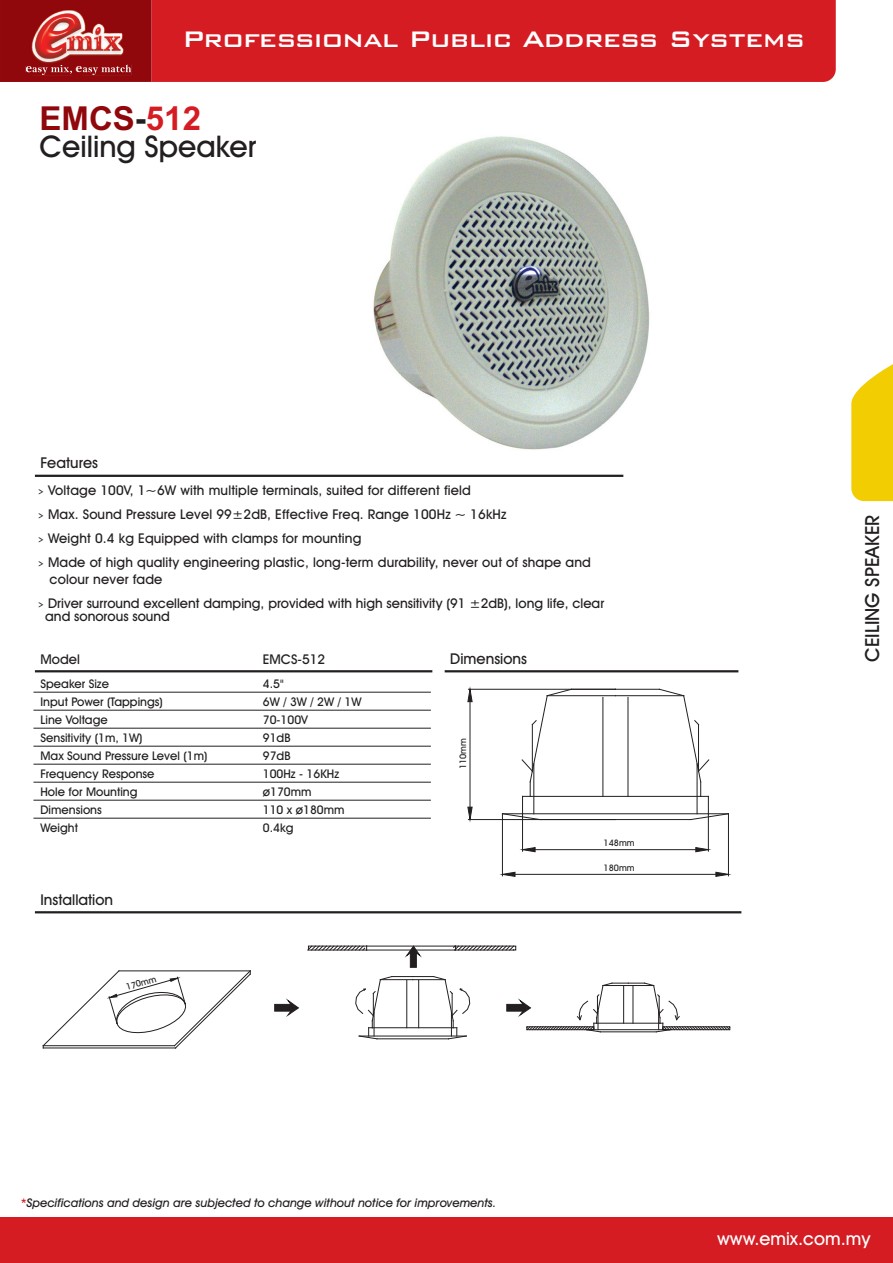
<style>
.page{position:relative;width:893px;height:1263px;background:#fff}
.page>*{position:absolute;margin:0;border:0;box-sizing:border-box;transform-origin:0 0}
.t1{font:700 33px "Arial";color:#90080b}
.t2{font:500 30px "Bank Gothic BT";letter-spacing:-.025em;color:#fff}
.t3{font:500 30px "Avant Garde IT Cby BT";color:#231f20}
.t4{font:500 19.5px "Avant Garde IT Cby BT";color:#231f20}
.t5{font:500 18px "Avant Garde IT Cby BT";color:#fff}
.t6{font:500 15px "Avant Garde IT Cby BT";color:#231f20}
.t7{font:14.25px "Bell MT Bold";color:#fff}
.t8{font:500 13.5px/24px "Avant Garde IT Cby BT";letter-spacing:.01em;color:#231f20}
.t9{font:500 12px/18px "Avant Garde IT Cby BT";color:#231f20}
.t10{font:italic 500 12px "Avant Garde IT Cby BT";color:#231f20}
.t11{font:500 9px "Avant Garde IT Cby BT";color:#231f20}
.s1{color:#231f20}
.s2{color:#d51c23}
.s3{font-family:"Adobe Caslon Pro";font-weight:400}
</style>
<div class="page">
<div style="left:151px;top:0;width:684px;height:82px;background:#d51c23"></div>
<svg style="left:851px;top:364px;width:41px;height:137px;background:#f3d321"></svg>
<div style="left:0;top:1218px;width:892px;height:45px;background:#d51c23"></div>
<svg style="left:0;top:0;width:151px;height:82px;background:#930f12"></svg>
<img style="left:27px;top:7px;width:100px;height:58px">
<hr style="left:35px;top:475px;width:588px;height:2px;background:#231f20">
<hr style="left:35px;top:911px;width:706px;height:2px;background:#231f20">
<hr style="left:444px;top:670px;width:294px;height:2px;background:#231f20">
<hr style="left:35px;top:670px;width:397px;height:2px;background:#231f20">
<hr style="left:33px;top:710px;width:398px;height:1px;background:#231f20">
<hr style="left:33px;top:692px;width:398px;height:1px;background:#231f20">
<hr style="left:33px;top:728px;width:398px;height:1px;background:#231f20">
<hr style="left:33px;top:746px;width:398px;height:1px;background:#231f20">
<hr style="left:33px;top:782px;width:398px;height:1px;background:#231f20">
<hr style="left:33px;top:764px;width:398px;height:1px;background:#231f20">
<hr style="left:33px;top:800px;width:398px;height:1px;background:#231f20">
<hr style="left:33px;top:818px;width:398px;height:1px;background:#231f20">
<hr style="left:366px;top:946px;width:89px;height:1px;background:#231f20">
<hr style="left:366px;top:950px;width:89px;height:1px;background:#231f20">
<div style="left:455px;top:946px;width:61px;height:4px;border:1px solid #231f20"></div>
<svg style="left:307px;top:945px;width:60px;height:6px"></svg>
<svg style="left:452px;top:945px;width:62px;height:6px"></svg>
<svg style="left:407px;top:946px;width:13px;height:21px"></svg>
<svg style="left:275px;top:1000px;width:23px;height:15px"></svg>
<svg style="left:42px;top:970px;width:209px;height:79px"></svg>
<hr style="left:502px;top:813px;width:226px;height:1px;background:#231f20">
<hr style="left:571px;top:689px;width:44px;height:1px;background:#231f20">
<hr style="left:547px;top:695px;width:68px;height:1px;background:#231f20">
<hr style="left:615px;top:689px;width:44px;height:1px;background:#231f20">
<hr style="left:615px;top:695px;width:68px;height:1px;background:#231f20">
<hr style="left:530px;top:796px;width:170px;height:1px;background:#231f20">
<hr style="left:540px;top:819px;width:150px;height:1px;background:#231f20">
<hr style="left:602px;top:697px;width:1px;height:99px;background:#231f20">
<hr style="left:627px;top:697px;width:1px;height:99px;background:#231f20">
<hr style="left:502px;top:815px;width:1px;height:61px;background:#231f20">
<hr style="left:728px;top:815px;width:1px;height:61px;background:#231f20">
<hr style="left:515px;top:874px;width:201px;height:1px;background:#231f20">
<svg style="left:502px;top:872px;width:13px;height:4px"></svg>
<svg style="left:715px;top:872px;width:13px;height:4px"></svg>
<hr style="left:708px;top:815px;width:1px;height:36px;background:#231f20">
<hr style="left:522px;top:815px;width:1px;height:36px;background:#231f20">
<hr style="left:535px;top:849px;width:160px;height:1px;background:#231f20">
<svg style="left:695px;top:848px;width:13px;height:4px"></svg>
<svg style="left:658px;top:688px;width:71px;height:132px"></svg>
<svg style="left:501px;top:688px;width:71px;height:131px"></svg>
<svg style="left:522px;top:848px;width:13px;height:4px"></svg>
<hr style="left:468px;top:819px;width:146px;height:1px;background:#231f20">
<hr style="left:468px;top:689px;width:146px;height:1px;background:#231f20">
<hr style="left:469px;top:702px;width:1px;height:105px;background:#231f20">
<svg style="left:468px;top:807px;width:4px;height:13px"></svg>
<svg style="left:468px;top:689px;width:4px;height:13px"></svg>
<svg style="left:355px;top:976px;width:115px;height:64px"></svg>
<svg style="left:506px;top:982px;width:224px;height:51px"></svg>
<img style="left:373px;top:136px;width:277px;height:314px">
<p class="t7" style="left:76px;top:59px;width:8px">e</p>
<h2 class="t2" style="left:182px;top:26px;width:624px">Professional Public Address Systems</h2>
<h1 class="t1" style="left:40px;top:100px;width:163px">EMCS<span class="s1">-</span><span class="s2">512</span></h1>
<h2 class="t3" style="left:40px;top:136px;width:218px">Ceiling Speaker</h2>
<p class="t6" style="left:41px;top:458px;width:59px">Features</p>
<p class="t8" style="left:38px;top:480px;width:555px"><span class="s3">&gt;</span> Voltage 100V, 1~6W with multiple terminals, suited for different field<br><span class="s3">&gt;</span> Max. Sound Pressure Level 99±2dB, Effective Freq. Range 100Hz ~ 16kHz<br><span class="s3">&gt;</span> Weight 0.4 kg Equipped with clamps for mounting<br><span class="s3">&gt;</span> Made of high quality engineering plastic, long-term durability, never out of shape and</p>
<p class="t8" style="left:38px;top:568px;width:568px;text-indent:12px">colour never fade<br><span class="s3">&gt;</span> Driver surround excellent damping, provided with high sensitivity (91 ±2dB), long life, clear</p>
<p class="t8" style="left:45px;top:606px;width:126px">and sonorous sound</p>
<p class="t8" style="left:41px;top:649px;width:41px">Model</p>
<p class="t6" style="left:450px;top:653px;width:78px">Dimensions</p>
<p class="t9" style="left:41px;top:676px;width:168px">Speaker Size<br>Input Power (Tappings)<br>Line Voltage<br>Sensitivity (1m, 1W)<br>Max Sound Pressure Level (1m)<br>Frequency Response<br>Hole for Mounting<br>Dimensions<br>Weight</p>
<p class="t8" style="left:263px;top:649px;width:64px">EMCS-512</p>
<p class="t9" style="left:263px;top:676px;width:100px">4.5"<br>6W / 3W / 2W / 1W<br>70-100V<br>91dB<br>97dB<br>100Hz - 16KHz ø170mm<br>110 x ø180mm<br>0.4kg</p>
<p class="t11" style="left:459px;top:769px;width:33px;rotate:-90deg">110mm</p>
<p class="t6" style="left:41px;top:894px;width:74px">Installation</p>
<p class="t11" style="left:125px;top:984px;width:33px;rotate:-16deg">170mm</p>
<p class="t11" style="left:603px;top:839px;width:33px">148mm</p>
<p class="t11" style="left:603px;top:864px;width:33px">180mm</p>
<h3 class="t4" style="left:865px;top:662px;width:149px;rotate:-90deg">CEILING SPEAKER</h3>
<p class="t10" style="left:21px;top:1198px;width:477px"><span class="s2">*</span>Specifications and design are subjected to change without notice for improvements.</p>
<h3 class="t5" style="left:717px;top:1232px;width:155px">www.emix.com.my</h3>
</div>
